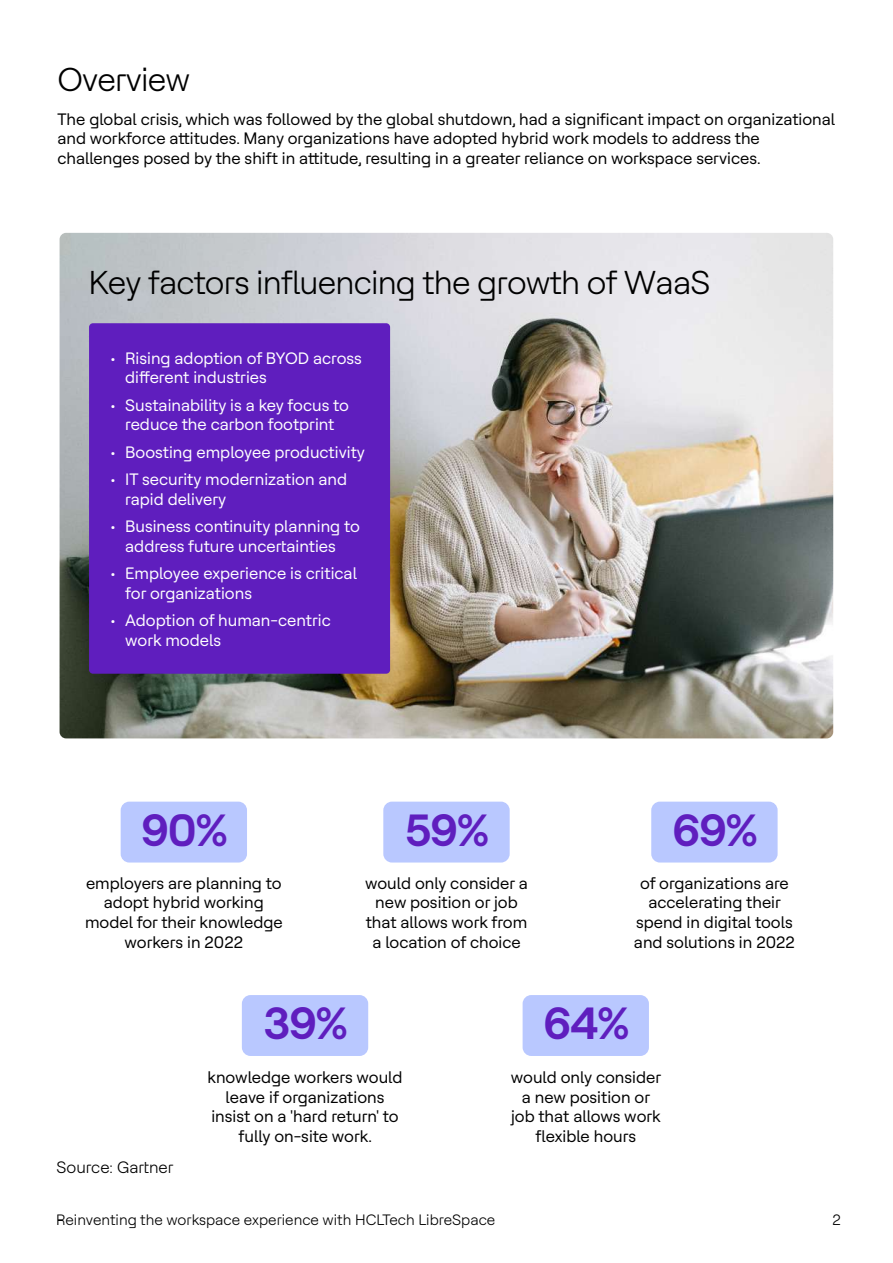
<style>
.page{position:relative;width:893px;height:1263px;background:#fff}
.page>*{position:absolute;margin:0;border:0;box-sizing:border-box;transform-origin:0 0}
.t1{font:45px "HCL Tech Roobert";letter-spacing:-.025em;color:#5f1ebe}
.t2{font:33px "HCL Tech Roobert";letter-spacing:-.025em;color:#000}
.t3{font:16.5px/19.8px "HCL Tech Roobert";color:#000;text-align:center}
.t4{font:16.5px/19.8px "HCL Tech Roobert";color:#fff}
.t5{font:15px "HCL Tech Roobert";color:#000}
</style>
<div class="page">
<div style="left:121px;top:802px;width:126px;height:60px;background:#b9c8ff;border-radius:9px"></div>
<div style="left:383px;top:802px;width:127px;height:60px;background:#b9c8ff;border-radius:9px"></div>
<div style="left:242px;top:995px;width:126px;height:61px;background:#b9c8ff;border-radius:9px"></div>
<div style="left:523px;top:995px;width:126px;height:61px;background:#b9c8ff;border-radius:9px"></div>
<div style="left:651px;top:802px;width:127px;height:60px;background:#b9c8ff;border-radius:9px"></div>
<img style="left:60px;top:233px;width:773px;height:505px">
<div style="left:89px;top:323px;width:301px;height:351px;background:#5f1ebe;border-radius:4px"></div>
<h2 class="t2" style="left:57px;top:56px;width:134px">Overview</h2>
<p class="t3" style="left:57px;top:108px;width:779px;text-align:left">The global crisis, which was followed by the global shutdown, had a significant impact on organizational and workforce attitudes. Many organizations have adopted hybrid work models to address the challenges posed by the shift in attitude, resulting in a greater reliance on workspace services.</p>
<h2 class="t2" style="left:88px;top:259px;width:623px">Key factors influencing the growth of WaaS</h2>
<p class="t4" style="left:125px;top:347px;width:238px;text-indent:-15px">• Rising adoption of BYOD across different industries</p>
<p class="t4" style="left:110px;top:394px;width:240px;text-align:center">• Sustainability is a key focus to reduce the carbon footprint</p>
<p class="t4" style="left:110px;top:441px;width:256px">• Boosting employee productivity</p>
<p class="t4" style="left:125px;top:468px;width:223px;text-indent:-15px">• IT security modernization and rapid delivery</p>
<p class="t4" style="left:110px;top:516px;width:251px;text-align:center">• Business continuity planning to address future uncertainties</p>
<p class="t4" style="left:125px;top:563px;width:233px;text-indent:-15px">• Employee experience is critical for organizations</p>
<p class="t4" style="left:125px;top:610px;width:207px;text-indent:-15px">• Adoption of human-centric work models</p>
<h1 class="t1" style="left:141px;top:798px;width:88px">90%</h1>
<p class="t3" style="left:85px;top:872px;width:199px">employers are planning to adopt hybrid working model for their knowledge workers in 2022</p>
<h1 class="t1" style="left:405px;top:798px;width:85px">59%</h1>
<p class="t3" style="left:365px;top:872px;width:164px">would only consider a new position or job that allows work from a location of choice</p>
<h1 class="t1" style="left:672px;top:798px;width:87px">69%</h1>
<p class="t3" style="left:634px;top:872px;width:162px">of organizations are accelerating their spend in digital tools and solutions in 2022</p>
<p class="t3" style="left:57px;top:1156px;width:119px">Source: Gartner</p>
<h1 class="t1" style="left:264px;top:991px;width:85px">39%</h1>
<p class="t3" style="left:208px;top:1066px;width:197px">knowledge workers would leave if organizations insist on a 'hard return' to fully on-site work.</p>
<h1 class="t1" style="left:543px;top:991px;width:87px">64%</h1>
<p class="t3" style="left:511px;top:1066px;width:152px">would only consider a new position or job that allows work flexible hours</p>
<p class="t5" style="left:56px;top:1209px;width:441px">Reinventing the workspace experience with HCLTech LibreSpace</p>
<p class="t5" style="left:833px;top:1209px;width:10px">2</p>
</div>
